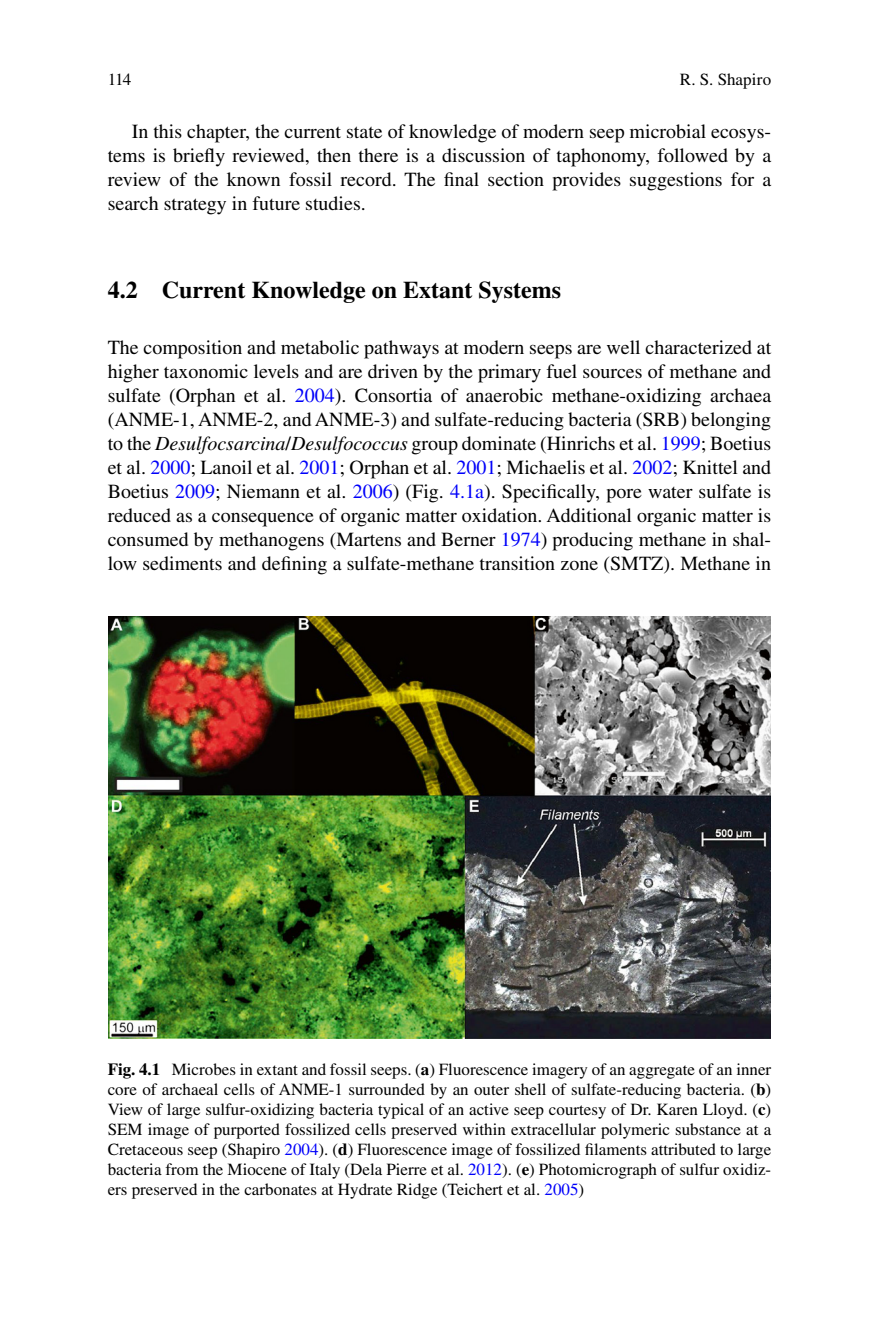
<style>
.page{position:relative;width:879px;height:1333px;background:#fff}
.page>*{position:absolute;margin:0;border:0;box-sizing:border-box;transform-origin:0 0}
.t1{font:700 24px "Times LT Std";color:#000}
.t2{font:20px/24px "Times LT Std";color:#000;text-align:justify}
.t3{font:17px/20px "Times LT Std";color:#000;text-align:justify}
.s1{color:#0000fa}
.s2{font-style:italic}
.s3{font-weight:700}
</style>
<div class="page">
<img style="left:108px;top:616px;width:663px;height:422px">
<p class="t3" style="left:680px;top:69px;width:93px">R. S. Shapiro</p>
<p class="t3" style="left:108px;top:69px;width:25px">114</p>
<p class="t2" style="left:108px;top:119px;width:665px;text-indent:24px">In this chapter, the current state of knowledge of modern seep microbial ecosys&shy;tems is briefly reviewed, then there is a discussion of taphonomy, followed by a review of the known fossil record. The final section provides suggestions for a search strategy in future studies.</p>
<p class="t1" style="left:108px;top:276px;width:455px">4.2 Current Knowledge on Extant Systems</p>
<p class="t2" style="left:108px;top:335px;width:665px">The composition and metabolic pathways at modern seeps are well characterized at higher taxonomic levels and are driven by the primary fuel sources of methane and sulfate (Orphan et al. <span class="s1">2004</span>). Consortia of anaerobic methane-oxidizing archaea (ANME-1, ANME-2, and ANME-3) and sulfate-reducing bacteria (SRB) belonging to the <span class="s2">Desulfocsarcina</span>/<span class="s2">Desulfococcus</span> group dominate (Hinrichs et al. <span class="s1">1999</span>; Boetius et al. <span class="s1">2000</span>; Lanoil et al. <span class="s1">2001</span>; Orphan et al. <span class="s1">2001</span>; Michaelis et al. <span class="s1">2002</span>; Knittel and Boetius <span class="s1">2009</span>; Niemann et al. <span class="s1">2006</span>) (Fig. <span class="s1">4.1a</span>). Specifically, pore water sulfate is reduced as a consequence of organic matter oxidation. Additional organic matter is consumed by methanogens (Martens and Berner <span class="s1">1974</span>) producing methane in shal&shy;low sediments and defining a sulfate-methane transition zone (SMTZ). Methane in</p>
<p class="t3" style="left:108px;top:1058px;width:665px"><span class="s3">Fig. 4.1</span> Microbes in extant and fossil seeps. (<span class="s3">a</span>) Fluorescence imagery of an aggregate of an inner core of archaeal cells of ANME-1 surrounded by an outer shell of sulfate-reducing bacteria. (<span class="s3">b</span>)<br>View of large sulfur-oxidizing bacteria typical of an active seep courtesy of Dr. Karen Lloyd. (<span class="s3">c</span>)<br>SEM image of purported fossilized cells preserved within extracellular polymeric substance at a Cretaceous seep (Shapiro <span class="s1">2004</span>). (<span class="s3">d</span>) Fluorescence image of fossilized filaments attributed to large bacteria from the Miocene of Italy (Dela Pierre et al. <span class="s1">2012</span>). (<span class="s3">e</span>) Photomicrograph of sulfur oxidiz&shy;ers preserved in the carbonates at Hydrate Ridge (Teichert et al. <span class="s1">2005</span>)</p>
</div>
